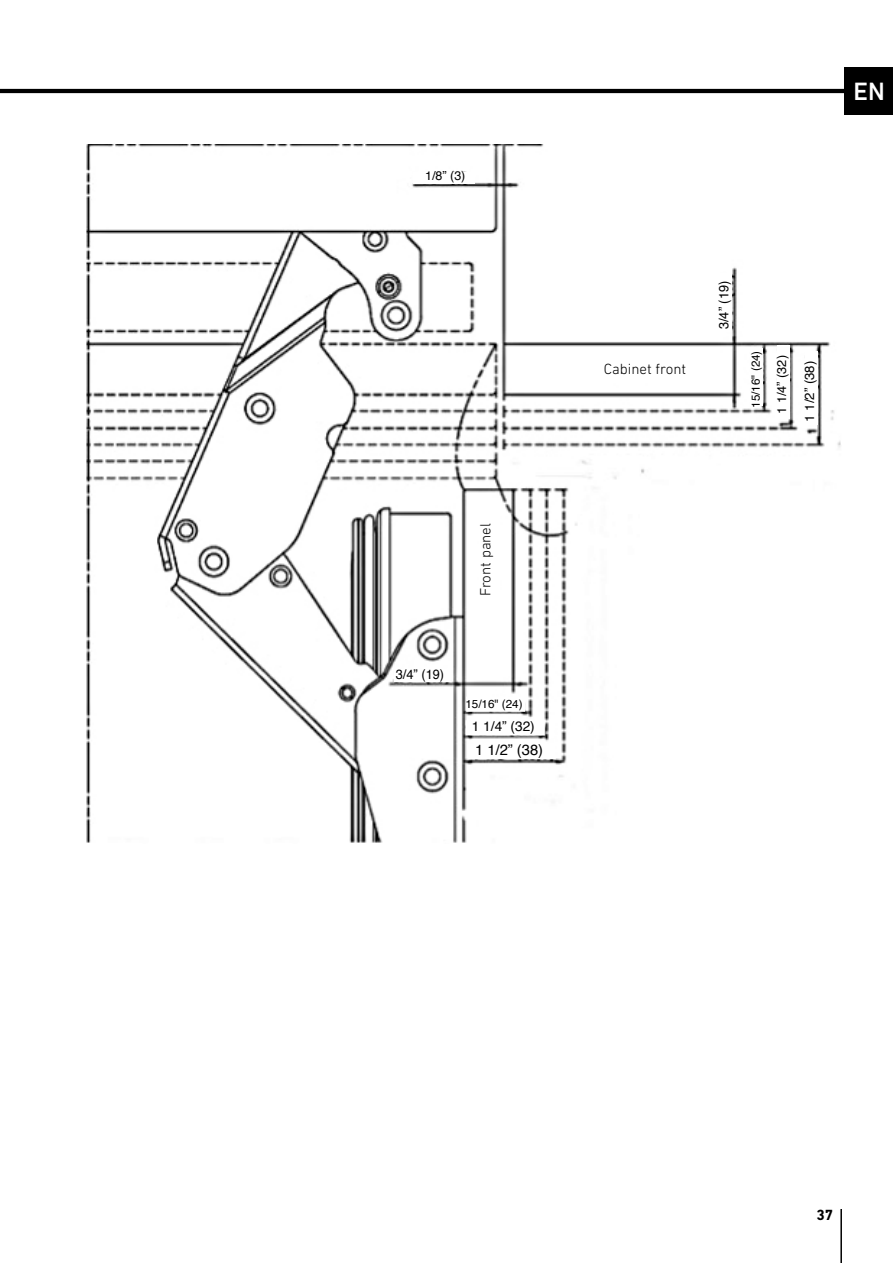
<style>
.page{position:relative;width:893px;height:1263px;background:#fff}
.page>*{position:absolute;margin:0;border:0;box-sizing:border-box;transform-origin:0 0}
.t1{font:500 25.5px "DIN Next LT Pro";color:#fff}
.t2{font:300 15px "DIN Next LT Pro";color:#000}
.t3{font:700 15px "DIN Next LT Pro";color:#000}
.t4{font:14.7px "Helvetica";color:#000}
.t5{font:13.65px "Helvetica";color:#000}
.t6{font:13.35px "Helvetica";color:#000;scale:.95 1}
.t7{font:13.2px "Helvetica";color:#000}
.t8{font:12.75px "Helvetica";color:#000}
.t9{font:12.45px "Helvetica";color:#000}
.t10{font:11.7px "Helvetica";color:#000}
.t11{font:11.55px "Helvetica";color:#000}
</style>
<div class="page">
<div style="left:844px;top:67px;width:49px;height:48px;background:#000"></div>
<hr style="left:0;top:89px;width:852px;height:4px;background:#000">
<img style="left:86px;top:145px;width:755px;height:698px">
<div style="left:466px;top:720px;width:79px;height:15px;background:#fff"></div>
<div style="left:466px;top:697px;width:59px;height:15px;background:#fff"></div>
<div style="left:468px;top:744px;width:88px;height:15px;background:#fff"></div>
<div style="left:751px;top:348px;width:12px;height:58px;background:#fff"></div>
<div style="left:777px;top:345px;width:13px;height:74px;background:#fff"></div>
<div style="left:806px;top:351px;width:12px;height:73px;background:#fff"></div>
<div style="left:585px;top:362px;width:111px;height:20px;background:#fff"></div>
<div style="left:480px;top:498px;width:20px;height:111px;background:#fff"></div>
<div style="left:718px;top:273px;width:13px;height:58px;background:#fff"></div>
<div style="left:394px;top:668px;width:58px;height:14px;background:#fff"></div>
<div style="left:414px;top:172px;width:61px;height:11px;background:#fff"></div>
<hr style="left:840px;top:1209px;width:2px;height:54px;background:#000">
<div style="left:592px;top:362px;width:106px;height:16px;background:#fff"></div>
<div style="left:479px;top:507px;width:16px;height:105px;background:#fff"></div>
<p class="t9" style="left:425px;top:166px;width:42px">1/8” (3)</p>
<p class="t6" style="left:396px;top:664px;width:52px">3/4” (19)</p>
<p class="t2" style="left:477px;top:596px;width:74px;rotate:-90deg">Front panel</p>
<p class="t10" style="left:465px;top:695px;width:59px">15/16" (24)</p>
<p class="t4" style="left:475px;top:739px;width:70px">1 1/2” (38)</p>
<p class="t5" style="left:472px;top:716px;width:64px">1 1/4” (32)</p>
<h1 class="t1" style="left:853px;top:77px;width:33px">EN</h1>
<p class="t2" style="left:604px;top:360px;width:84px">Cabinet front</p>
<p class="t6" style="left:713px;top:329px;width:52px;rotate:-90deg">3/4” (19)</p>
<p class="t11" style="left:747px;top:408px;width:58px;rotate:-90deg">15/16" (24)</p>
<p class="t8" style="left:772px;top:414px;width:60px;rotate:-90deg">1 1/4” (32)</p>
<p class="t7" style="left:799px;top:422px;width:62px;rotate:-90deg">1 1/2” (38)</p>
<p class="t3" style="left:817px;top:1206px;width:18px">37</p>
</div>
